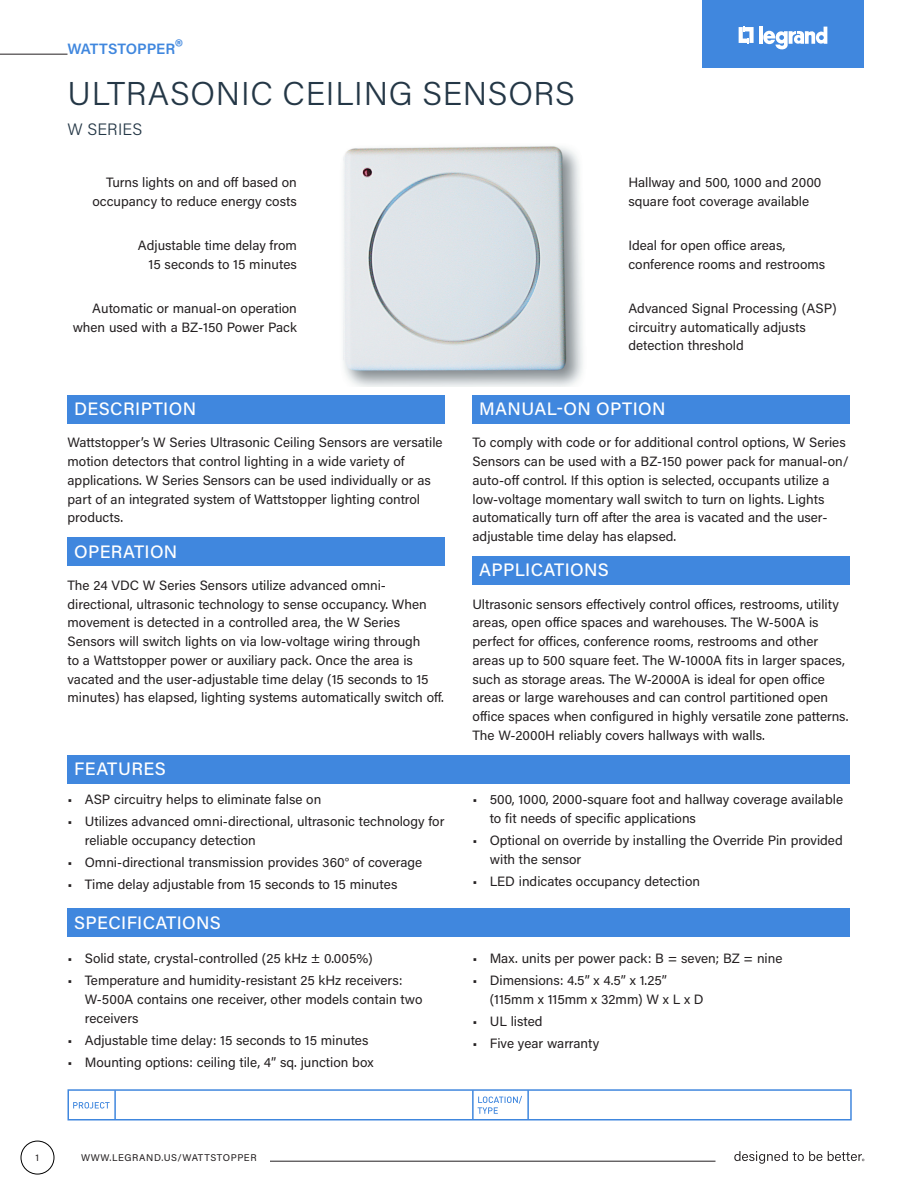
<style>
.page{position:relative;width:918px;height:1188px;background:#fff}
.page>*{position:absolute;margin:0;border:0;box-sizing:border-box;transform-origin:0 0}
.Product_Name{font:300 33px "Acumin Pro";letter-spacing:.02em;color:#243746}
.Main_Header{font:500 18px "Acumin Pro";letter-spacing:.02em;color:#fff}
.Part_No{font:300 16.5px "Acumin Pro";letter-spacing:.015em;color:#243746}
.t1{font:600 15px "Acumin Pro";letter-spacing:-.005em;color:#4087de}
.Text{font:13.5px/18.8px "Acumin Pro";color:#231f20}
.Right_Callout{font:13.5px/18.8px "Acumin Pro";color:#231f20}
.Left_Callout{font:13.5px/18.8px "Acumin Pro";color:#231f20;text-align:right}
.t2{font:9.75px "Acumin Pro";letter-spacing:.06em;color:#231f20}
.s1{font-size:21px}
</style>
<div class="page">
<svg style="left:734px;top:1151px;width:88px;height:13px"></svg>
<svg style="left:828px;top:1151px;width:36px;height:10px"></svg>
<div style="left:21px;top:1141px;width:33px;height:33px;border:1px solid #000;border-radius:50%"></div>
<div style="left:702px;top:0;width:162px;height:68px;background:#4087de"></div>
<svg style="left:739px;top:26px;width:15px;height:18px"></svg>
<hr style="left:759px;top:27px;width:4px;height:17px;background:#fff">
<svg style="left:763px;top:27px;width:64px;height:23px"></svg>
<div style="left:68px;top:1089px;width:784px;height:31px;border:2px solid #4087de"></div>
<hr style="left:114px;top:1090px;width:2px;height:29px;background:#4087de">
<hr style="left:472px;top:1090px;width:2px;height:30px;background:#4087de">
<hr style="left:527px;top:1090px;width:2px;height:30px;background:#4087de">
<svg style="left:478px;top:1096px;width:44px;height:18px"></svg>
<svg style="left:73px;top:1102px;width:37px;height:7px"></svg>
<hr style="left:270px;top:1161px;width:446px;height:1px;background:#231f20">
<hr style="left:0;top:54px;width:68px;height:1px;background:#231f20">
<div style="left:68px;top:395px;width:378px;height:29px;background:#4087de"></div>
<div style="left:68px;top:538px;width:378px;height:28px;background:#4087de"></div>
<div style="left:472px;top:395px;width:378px;height:29px;background:#4087de"></div>
<div style="left:472px;top:556px;width:378px;height:29px;background:#4087de"></div>
<div style="left:68px;top:755px;width:782px;height:29px;background:#4087de"></div>
<img style="left:343px;top:146px;width:240px;height:241px">
<div style="left:68px;top:909px;width:782px;height:28px;background:#4087de"></div>
<p class="t1" style="left:68px;top:38px;width:117px">WATTSTOPPER<span class="s1">®</span></p>
<p class="Product_Name" style="left:68px;top:71px;width:509px">ULTRASONIC CEILING SENSORS</p>
<p class="Part_No" style="left:68px;top:117px;width:76px">W SERIES</p>
<p class="Left_Callout" style="left:92px;top:173px;width:206px">Turns lights on and off based on occupancy to reduce energy costs</p>
<p class="Right_Callout" style="left:628px;top:173px;width:195px">Hallway and 500, 1000 and 2000 square foot coverage available</p>
<p class="Left_Callout" style="left:138px;top:236px;width:160px">Adjustable time delay from<br>15 seconds to 15 minutes</p>
<p class="Right_Callout" style="left:628px;top:236px;width:198px">Ideal for open office areas, conference rooms and restrooms</p>
<p class="Left_Callout" style="left:73px;top:299px;width:226px">Automatic or manual-on operation when used with a BZ-150 Power Pack</p>
<p class="Right_Callout" style="left:628px;top:298px;width:210px">Advanced Signal Processing (ASP) circuitry automatically adjusts detection threshold</p>
<p class="Main_Header" style="left:74px;top:396px;width:123px">DESCRIPTION</p>
<p class="Text" style="left:68px;top:433px;width:377px">Wattstopper’s W Series Ultrasonic Ceiling Sensors are versatile motion detectors that control lighting in a wide variety of applications. W Series Sensors can be used individually or as part of an integrated system of Wattstopper lighting control products.</p>
<p class="Main_Header" style="left:74px;top:539px;width:105px">OPERATION</p>
<p class="Text" style="left:68px;top:575px;width:378px">The 24 VDC W Series Sensors utilize advanced omni&shy;directional, ultrasonic technology to sense occupancy. When movement is detected in a controlled area, the W Series Sensors will switch lights on via low-voltage wiring through<br>to a Wattstopper power or auxiliary pack. Once the area is vacated and the user-adjustable time delay (15 seconds to 15 minutes) has elapsed, lighting systems automatically switch off.</p>
<p class="Main_Header" style="left:74px;top:756px;width:93px">FEATURES</p>
<p class="Text" style="left:68px;top:790px;width:255px">• ASP circuitry helps to eliminate false on</p>
<p class="Text" style="left:85px;top:812px;width:361px;text-indent:-17px">• Utilizes advanced omni-directional, ultrasonic technology for reliable occupancy detection</p>
<p class="Text" style="left:68px;top:852px;width:356px">• Omni-directional transmission provides 360° of coverage</p>
<p class="Text" style="left:68px;top:874px;width:331px">• Time delay adjustable from 15 seconds to 15 minutes</p>
<p class="Main_Header" style="left:74px;top:910px;width:148px">SPECIFICATIONS</p>
<p class="Text" style="left:68px;top:949px;width:307px">• Solid state, crystal-controlled (25 kHz ± 0.005%)</p>
<p class="Text" style="left:85px;top:971px;width:339px;text-indent:-17px">• Temperature and humidity-resistant 25 kHz receivers:<br>W-500A contains one receiver, other models contain two receivers</p>
<p class="Text" style="left:68px;top:1030px;width:303px">• Adjustable time delay: 15 seconds to 15 minutes</p>
<p class="Text" style="left:68px;top:1052px;width:308px">• Mounting options: ceiling tile, 4” sq. junction box</p>
<p class="Main_Header" style="left:479px;top:396px;width:188px">MANUAL-ON OPTION</p>
<p class="Text" style="left:472px;top:433px;width:378px">To comply with code or for additional control options, W Series Sensors can be used with a BZ-150 power pack for manual-on/ auto-off control. If this option is selected, occupants utilize a low-voltage momentary wall switch to turn on lights. Lights automatically turn off after the area is vacated and the user&shy;adjustable time delay has elapsed.</p>
<p class="Main_Header" style="left:479px;top:558px;width:131px">APPLICATIONS</p>
<p class="Text" style="left:472px;top:594px;width:378px">Ultrasonic sensors effectively control offices, restrooms, utility areas, open office spaces and warehouses. The W-500A is perfect for offices, conference rooms, restrooms and other areas up to 500 square feet. The W-1000A fits in larger spaces, such as storage areas. The W-2000A is ideal for open office areas or large warehouses and can control partitioned open office spaces when configured in highly versatile zone patterns.<br>The W-2000H reliably covers hallways with walls.</p>
<p class="Text" style="left:490px;top:790px;width:355px;text-indent:-17px">• 500, 1000, 2000-square foot and hallway coverage available to fit needs of specific applications</p>
<p class="Text" style="left:490px;top:831px;width:355px;text-indent:-17px">• Optional on override by installing the Override Pin provided with the sensor</p>
<p class="Text" style="left:472px;top:871px;width:229px">• LED indicates occupancy detection</p>
<p class="Text" style="left:472px;top:949px;width:312px">• Max. units per power pack: B = seven; BZ = nine</p>
<p class="Text" style="left:490px;top:971px;width:215px;text-indent:-17px">• Dimensions: 4.5” x 4.5” x 1.25” (115mm x 115mm x 32mm) W x L x D</p>
<p class="Text" style="left:472px;top:1011px;width:72px">• UL listed</p>
<p class="Text" style="left:472px;top:1033px;width:128px">• Five year warranty</p>
<p class="t2" style="left:35px;top:1151px;width:5px">1</p>
<p class="t2" style="left:81px;top:1151px;width:177px">WWW.LEGRAND.US/WATTSTOPPER</p>
</div>
